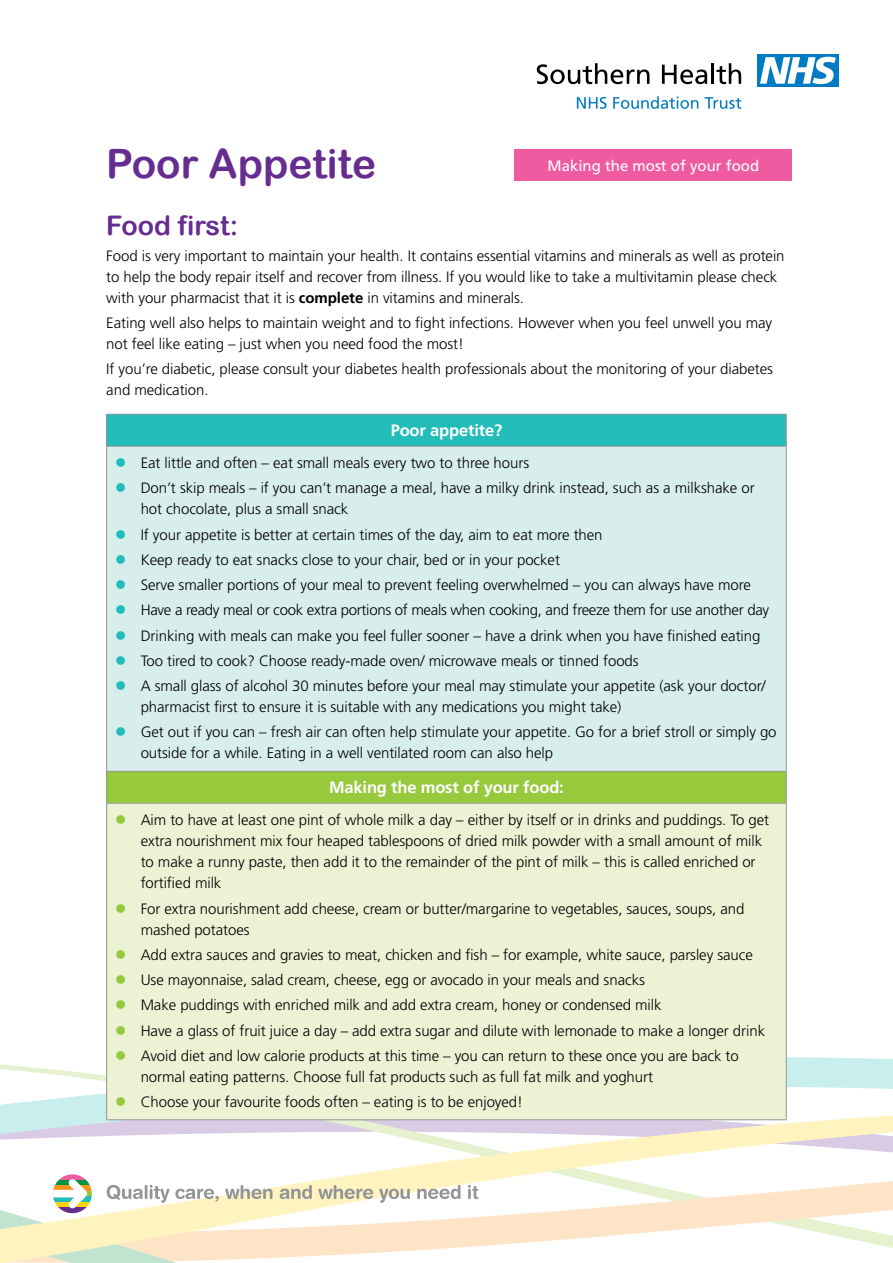
<style>
.page{position:relative;width:893px;height:1263px;background:#fff}
.page>*{position:absolute;margin:0;border:0;box-sizing:border-box;transform-origin:0 0}
.t1{font:40.5px "Arial Rounded MT Bold";color:#662d91}
.t2{font:27px "Arial Rounded MT Bold";color:#662d91}
.t3{font:700 16.5px "Frutiger";letter-spacing:-.01em;color:#fff}
.t4{font:300 15px/21px "Frutiger";letter-spacing:-.005em;color:#000}
.t5{font:15px "Frutiger";color:#fff}
.s1{font-weight:700}
.s2{color:#22bcb9}
.s3{color:#97c93d}
</style>
<div class="page">
<svg style="left:537px;top:63px;width:112px;height:21px"></svg>
<svg style="left:662px;top:65px;width:45px;height:19px"></svg>
<hr style="left:711px;top:63px;width:3px;height:21px;background:#000">
<svg style="left:716px;top:63px;width:25px;height:21px"></svg>
<div style="left:758px;top:54px;width:81px;height:33px;background:#007ac2"></div>
<svg style="left:760px;top:57px;width:76px;height:27px"></svg>
<svg style="left:577px;top:97px;width:29px;height:12px"></svg>
<svg style="left:613px;top:96px;width:85px;height:13px"></svg>
<svg style="left:704px;top:97px;width:37px;height:12px"></svg>
<svg style="left:0;top:1057px;width:893px;height:46px"></svg>
<svg style="left:0;top:1103px;width:893px;height:160px"></svg>
<svg style="left:107px;top:1185px;width:62px;height:18px"></svg>
<svg style="left:175px;top:1189px;width:44px;height:12px"></svg>
<svg style="left:225px;top:1185px;width:47px;height:14px"></svg>
<svg style="left:280px;top:1185px;width:32px;height:14px"></svg>
<svg style="left:318px;top:1185px;width:55px;height:14px"></svg>
<svg style="left:379px;top:1189px;width:31px;height:14px"></svg>
<svg style="left:417px;top:1185px;width:43px;height:14px"></svg>
<svg style="left:468px;top:1185px;width:10px;height:14px"></svg>
<svg style="left:53px;top:1174px;width:39px;height:6px"></svg>
<svg style="left:87px;top:1180px;width:5px;height:5px"></svg>
<div style="left:53px;top:1185px;width:39px;height:6px;background:#f7941e"></div>
<div style="left:53px;top:1191px;width:39px;height:5px;background:#97c93d"></div>
<div style="left:53px;top:1196px;width:39px;height:6px;background:#22bcb9"></div>
<svg style="left:87px;top:1202px;width:5px;height:6px"></svg>
<svg style="left:53px;top:1208px;width:39px;height:5px"></svg>
<svg style="left:53px;top:1178px;width:34px;height:30px"></svg>
<div style="left:107px;top:414px;width:679px;height:32px;background:#22bcb9"></div>
<div style="left:107px;top:446px;width:679px;height:325px;background:#d8eeed"></div>
<div style="left:107px;top:771px;width:679px;height:32px;background:#97c93d"></div>
<div style="left:107px;top:803px;width:679px;height:317px;background:#ecf3d5"></div>
<hr style="left:106px;top:414px;width:681px;height:1px;background:#939598">
<hr style="left:106px;top:415px;width:1px;height:31px;background:#939598">
<hr style="left:786px;top:415px;width:1px;height:31px;background:#939598">
<hr style="left:106px;top:446px;width:681px;height:1px;background:#939598">
<hr style="left:106px;top:447px;width:1px;height:324px;background:#939598">
<hr style="left:786px;top:447px;width:1px;height:324px;background:#939598">
<hr style="left:106px;top:771px;width:681px;height:1px;background:#939598">
<hr style="left:106px;top:772px;width:1px;height:31px;background:#939598">
<hr style="left:786px;top:772px;width:1px;height:31px;background:#939598">
<hr style="left:106px;top:803px;width:681px;height:1px;background:#939598">
<hr style="left:106px;top:804px;width:1px;height:315px;background:#939598">
<hr style="left:786px;top:804px;width:1px;height:315px;background:#939598">
<hr style="left:106px;top:1119px;width:681px;height:1px;background:#939598">
<div style="left:514px;top:149px;width:278px;height:32px;background:#ef5ba1"></div>
<h1 class="t1" style="left:106px;top:140px;width:271px">Poor Appetite</h1>
<h2 class="t2" style="left:106px;top:210px;width:133px">Food first:</h2>
<p class="t4" style="left:106px;top:245px;width:680px">Food is very important to maintain your health. It contains essential vitamins and minerals as well as protein to help the body repair itself and recover from illness. If you would like to take a multivitamin please check with your pharmacist that it is <span class="s1">complete</span> in vitamins and minerals.</p>
<p class="t4" style="left:106px;top:312px;width:667px">Eating well also helps to maintain weight and to fight infections. However when you feel unwell you may not feel like eating – just when you need food the most!</p>
<p class="t4" style="left:106px;top:358px;width:668px">If you’re diabetic, please consult your diabetes health professionals about the monitoring of your diabetes and medication.</p>
<p class="t3" style="left:391px;top:420px;width:113px">Poor appetite?</p>
<p class="t4" style="left:115px;top:452px;width:415px"><span class="s2">●</span> Eat little and often – eat small meals every two to three hours</p>
<p class="t4" style="left:141px;top:478px;width:616px;text-indent:-26px"><span class="s2">●</span> Don’t skip meals – if you can’t manage a meal, have a milky drink instead, such as a milkshake or hot chocolate, plus a small snack</p>
<p class="t4" style="left:115px;top:524px;width:489px"><span class="s2">●</span> If your appetite is better at certain times of the day, aim to eat more then</p>
<p class="t4" style="left:115px;top:549px;width:446px"><span class="s2">●</span> Keep ready to eat snacks close to your chair, bed or in your pocket</p>
<p class="t4" style="left:115px;top:574px;width:637px"><span class="s2">●</span> Serve smaller portions of your meal to prevent feeling overwhelmed – you can always have more</p>
<p class="t4" style="left:115px;top:600px;width:655px"><span class="s2">●</span> Have a ready meal or cook extra portions of meals when cooking, and freeze them for use another day</p>
<p class="t4" style="left:115px;top:625px;width:647px"><span class="s2">●</span> Drinking with meals can make you feel fuller sooner – have a drink when you have finished eating</p>
<p class="t4" style="left:115px;top:650px;width:525px"><span class="s2">●</span> Too tired to cook? Choose ready-made oven/ microwave meals or tinned foods</p>
<p class="t4" style="left:141px;top:675px;width:627px;text-indent:-26px"><span class="s2">●</span> A small glass of alcohol 30 minutes before your meal may stimulate your appetite (ask your doctor/ pharmacist first to ensure it is suitable with any medications you might take)</p>
<p class="t4" style="left:141px;top:722px;width:637px;text-indent:-26px"><span class="s2">●</span> Get out if you can – fresh air can often help stimulate your appetite. Go for a brief stroll or simply go outside for a while. Eating in a well ventilated room can also help</p>
<p class="t3" style="left:329px;top:777px;width:236px">Making the most of your food:</p>
<p class="t4" style="left:141px;top:809px;width:630px;text-indent:-26px"><span class="s3">●</span> Aim to have at least one pint of whole milk a day – either by itself or in drinks and puddings. To get extra nourishment mix four heaped tablespoons of dried milk powder with a small amount of milk to make a runny paste, then add it to the remainder of the pint of milk – this is called enriched or fortified milk</p>
<p class="t4" style="left:141px;top:898px;width:605px;text-indent:-26px"><span class="s3">●</span> For extra nourishment add cheese, cream or butter/margarine to vegetables, sauces, soups, and mashed potatoes</p>
<p class="t4" style="left:115px;top:944px;width:639px"><span class="s3">●</span> Add extra sauces and gravies to meat, chicken and fish – for example, white sauce, parsley sauce</p>
<p class="t4" style="left:115px;top:969px;width:531px"><span class="s3">●</span> Use mayonnaise, salad cream, cheese, egg or avocado in your meals and snacks</p>
<p class="t4" style="left:115px;top:994px;width:548px"><span class="s3">●</span> Make puddings with enriched milk and add extra cream, honey or condensed milk</p>
<p class="t4" style="left:115px;top:1020px;width:651px"><span class="s3">●</span> Have a glass of fruit juice a day – add extra sugar and dilute with lemonade to make a longer drink</p>
<p class="t4" style="left:141px;top:1045px;width:600px;text-indent:-26px"><span class="s3">●</span> Avoid diet and low calorie products at this time – you can return to these once you are back to normal eating patterns. Choose full fat products such as full fat milk and yoghurt</p>
<p class="t4" style="left:115px;top:1091px;width:409px"><span class="s3">●</span> Choose your favourite foods often – eating is to be enjoyed!</p>
<p class="t5" style="left:548px;top:157px;width:213px">Making the most of your food</p>
</div>
